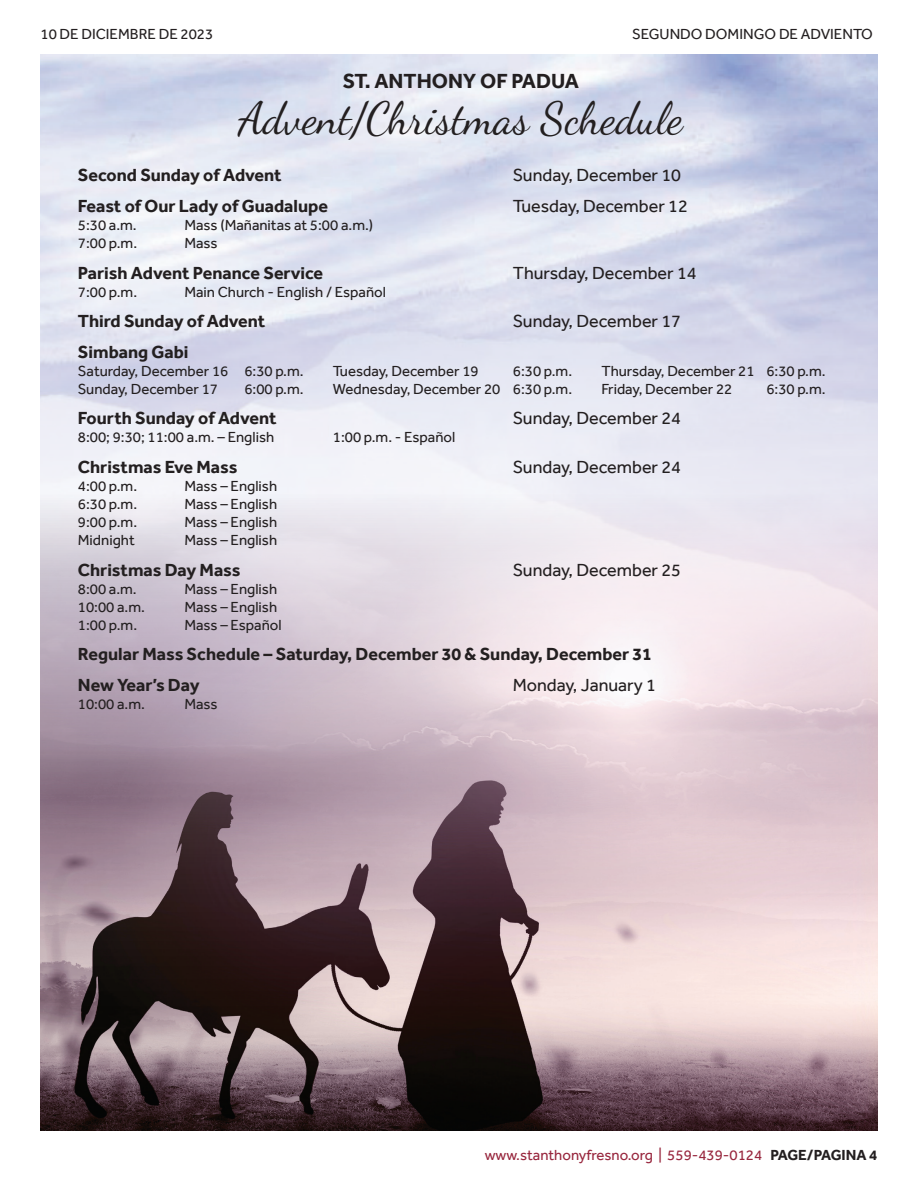
<style>
.page{position:relative;width:918px;height:1188px;background:#fff}
.page>*{position:absolute;margin:0;border:0;box-sizing:border-box;transform-origin:0 0}
.t1{font:45px "Dancing Script";color:#231f20}
.t2{font:700 21px "Effra";color:#231f20}
.t3{font:700 18px "Effra";color:#231f20}
.t4{font:18px "Effra";color:#231f20}
.t5{font:15px "Effra";color:#231f20}
.t6{font:15px "Effra";color:#98273e}
.s1{font-weight:700;color:#231f20}
</style>
<div class="page">
<img style="left:40px;top:779px;width:838px;height:351px">
<p class="t5" style="left:40px;top:25px;width:174px">10 DE DICIEMBRE DE 2023</p>
<p class="t5" style="left:632px;top:25px;width:242px">SEGUNDO DOMINGO DE ADVIENTO</p>
<p class="t2" style="left:343px;top:68px;width:238px">ST. ANTHONY OF PADUA</p>
<p class="t1" style="left:239px;top:91px;width:446px">Advent/Christmas Schedule</p>
<p class="t3" style="left:78px;top:165px;width:205px">Second Sunday of Advent</p>
<p class="t4" style="left:513px;top:165px;width:170px">Sunday, December 10</p>
<p class="t3" style="left:78px;top:195px;width:252px">Feast of Our Lady of Guadalupe</p>
<p class="t4" style="left:513px;top:195px;width:177px">Tuesday, December 12</p>
<p class="t5" style="left:78px;top:216px;width:60px">5:30 a.m.</p>
<p class="t5" style="left:184px;top:216px;width:190px">Mass (Mañanitas at 5:00 a.m.)</p>
<p class="t5" style="left:78px;top:234px;width:61px">7:00 p.m.</p>
<p class="t5" style="left:184px;top:234px;width:35px">Mass</p>
<p class="t3" style="left:78px;top:262px;width:247px">Parish Advent Penance Service</p>
<p class="t4" style="left:513px;top:262px;width:185px">Thursday, December 14</p>
<p class="t5" style="left:78px;top:283px;width:61px">7:00 p.m.</p>
<p class="t5" style="left:184px;top:283px;width:203px">Main Church - English / Español</p>
<p class="t3" style="left:78px;top:310px;width:189px">Third Sunday of Advent</p>
<p class="t4" style="left:513px;top:310px;width:170px">Sunday, December 17</p>
<p class="t3" style="left:78px;top:341px;width:112px">Simbang Gabi</p>
<p class="t5" style="left:78px;top:362px;width:227px">Saturday, December 16 6:30 p.m.</p>
<p class="t5" style="left:333px;top:362px;width:147px">Tuesday, December 19</p>
<p class="t5" style="left:513px;top:362px;width:61px">6:30 p.m.</p>
<p class="t5" style="left:601px;top:362px;width:226px">Thursday, December 21 6:30 p.m.</p>
<p class="t5" style="left:78px;top:380px;width:142px">Sunday, December 17</p>
<p class="t5" style="left:244px;top:380px;width:61px">6:00 p.m.</p>
<p class="t5" style="left:333px;top:380px;width:241px">Wednesday, December 20 6:30 p.m.</p>
<p class="t5" style="left:601px;top:380px;width:133px">Friday, December 22</p>
<p class="t5" style="left:766px;top:380px;width:61px">6:30 p.m.</p>
<p class="t3" style="left:78px;top:408px;width:200px">Fourth Sunday of Advent</p>
<p class="t4" style="left:513px;top:408px;width:170px">Sunday, December 24</p>
<p class="t5" style="left:78px;top:428px;width:198px">8:00; 9:30; 11:00 a.m. – English</p>
<p class="t5" style="left:333px;top:428px;width:124px">1:00 p.m. - Español</p>
<p class="t3" style="left:78px;top:456px;width:161px">Christmas Eve Mass</p>
<p class="t4" style="left:513px;top:456px;width:170px">Sunday, December 24</p>
<p class="t5" style="left:78px;top:477px;width:61px">4:00 p.m.</p>
<p class="t5" style="left:184px;top:477px;width:94px">Mass – English</p>
<p class="t5" style="left:78px;top:495px;width:61px">6:30 p.m.</p>
<p class="t5" style="left:184px;top:495px;width:94px">Mass – English</p>
<p class="t5" style="left:78px;top:513px;width:61px">9:00 p.m.</p>
<p class="t5" style="left:184px;top:513px;width:94px">Mass – English</p>
<p class="t5" style="left:78px;top:531px;width:58px">Midnight</p>
<p class="t5" style="left:184px;top:531px;width:94px">Mass – English</p>
<p class="t3" style="left:78px;top:559px;width:164px">Christmas Day Mass</p>
<p class="t4" style="left:513px;top:559px;width:170px">Sunday, December 25</p>
<p class="t5" style="left:78px;top:580px;width:60px">8:00 a.m.</p>
<p class="t5" style="left:184px;top:580px;width:94px">Mass – English</p>
<p class="t5" style="left:78px;top:598px;width:69px">10:00 a.m.</p>
<p class="t5" style="left:184px;top:598px;width:94px">Mass – English</p>
<p class="t5" style="left:78px;top:616px;width:61px">1:00 p.m.</p>
<p class="t5" style="left:184px;top:616px;width:99px">Mass – Español</p>
<p class="t3" style="left:78px;top:643px;width:576px">Regular Mass Schedule – Saturday, December 30 &amp; Sunday, December 31</p>
<p class="t3" style="left:78px;top:674px;width:123px">New Year’s Day</p>
<p class="t4" style="left:513px;top:674px;width:145px">Monday, January 1</p>
<p class="t5" style="left:78px;top:695px;width:69px">10:00 a.m.</p>
<p class="t5" style="left:184px;top:695px;width:35px">Mass</p>
<p class="t6" style="left:485px;top:1146px;width:394px">www.stanthonyfresno.org | 559-439-0124 <span class="s1">PAGE/PAGINA 4</span></p>
</div>
